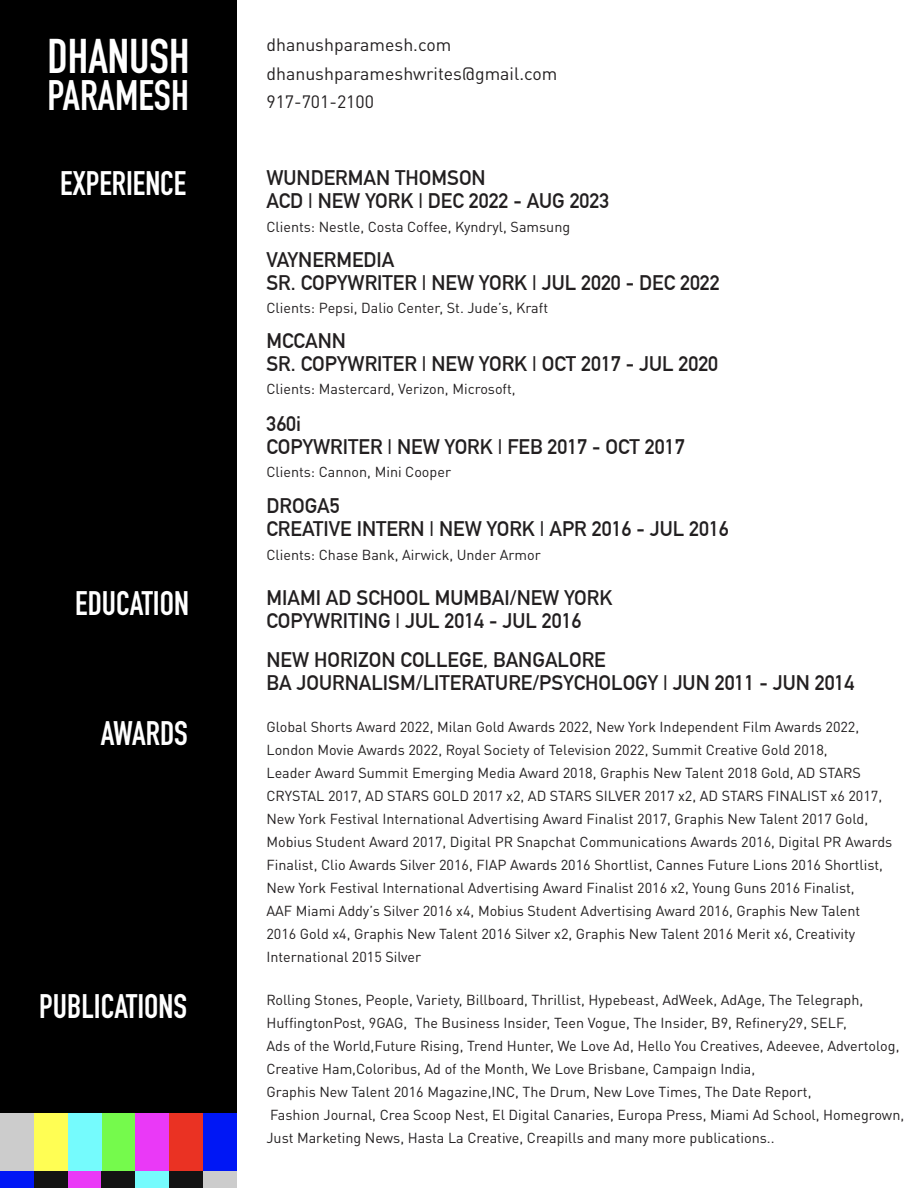
<style>
.page{position:relative;width:918px;height:1188px;background:#fff}
.page>*{position:absolute;margin:0;border:0;box-sizing:border-box;transform-origin:0 0}
.t1{font:700 48px "DIN Condensed";color:#fff}
.t2{font:700 42px "DIN Condensed";color:#fff}
.t3{font:700 33.6px "DIN Condensed";color:#fff}
.t4{font:700 20.7px/23.1px "DIN Alternate";color:#221f20}
.t5{font:17.7px/28.5px "DINOT";color:#221f20}
.t6{font:14.4px/23.1px "DINOT";color:#221f20}
</style>
<div class="page">
<div style="left:0;top:0;width:237px;height:1188px;background:#000"></div>
<div style="left:34px;top:1113px;width:34px;height:59px;background:#fffe54"></div>
<div style="left:68px;top:1113px;width:34px;height:59px;background:#75fbfd"></div>
<div style="left:102px;top:1113px;width:33px;height:59px;background:#75fa4c"></div>
<div style="left:135px;top:1113px;width:34px;height:59px;background:#ea39f7"></div>
<div style="left:169px;top:1113px;width:34px;height:59px;background:#ea3223"></div>
<div style="left:203px;top:1113px;width:34px;height:59px;background:#0017f5"></div>
<div style="left:0;top:1113px;width:34px;height:59px;background:#ccc"></div>
<div style="left:34px;top:1172px;width:34px;height:16px;background:#131313"></div>
<div style="left:68px;top:1172px;width:34px;height:16px;background:#ea39f7"></div>
<div style="left:102px;top:1172px;width:33px;height:16px;background:#131313"></div>
<div style="left:135px;top:1172px;width:34px;height:16px;background:#75fbfd"></div>
<div style="left:169px;top:1172px;width:34px;height:16px;background:#131313"></div>
<div style="left:203px;top:1172px;width:34px;height:16px;background:#ccc"></div>
<div style="left:0;top:1172px;width:34px;height:16px;background:#0017f5"></div>
<h1 class="t1" style="left:47px;top:24px;width:144px">DHANUSH</h1>
<h2 class="t2" style="left:47px;top:67px;width:143px">PARAMESH</h2>
<p class="t5" style="left:266px;top:29px;width:293px">dhanushparamesh.com dhanushparameshwrites@gmail.com<br>917-701-2100</p>
<h3 class="t3" style="left:60px;top:161px;width:128px">EXPERIENCE</h3>
<h3 class="t4" style="left:266px;top:165px;width:344px">WUNDERMAN THOMSON<br>ACD | NEW YORK | DEC 2022 - AUG 2023</h3>
<p class="t6" style="left:266px;top:214px;width:305px">Clients: Nestle, Costa Coffee, Kyndryl, Samsung</p>
<h3 class="t4" style="left:266px;top:247px;width:455px">VAYNERMEDIA<br>SR. COPYWRITER | NEW YORK | JUL 2020 - DEC 2022</h3>
<p class="t6" style="left:266px;top:295px;width:283px">Clients: Pepsi, Dalio Center, St. Jude’s, Kraft</p>
<h3 class="t4" style="left:266px;top:328px;width:453px">MCCANN<br>SR. COPYWRITER | NEW YORK | OCT 2017 - JUL 2020</h3>
<p class="t6" style="left:266px;top:376px;width:251px">Clients: Mastercard, Verizon, Microsoft,</p>
<h3 class="t4" style="left:266px;top:411px;width:420px">360i<br>COPYWRITER | NEW YORK | FEB 2017 - OCT 2017</h3>
<p class="t6" style="left:266px;top:459px;width:186px">Clients: Cannon, Mini Cooper</p>
<h3 class="t4" style="left:266px;top:493px;width:464px">DROGA5<br>CREATIVE INTERN | NEW YORK | APR 2016 - JUL 2016</h3>
<p class="t6" style="left:266px;top:542px;width:276px">Clients: Chase Bank, Airwick, Under Armor</p>
<h3 class="t3" style="left:75px;top:581px;width:115px">EDUCATION</h3>
<h3 class="t4" style="left:266px;top:585px;width:347px">MIAMI AD SCHOOL MUMBAI/NEW YORK<br>COPYWRITING | JUL 2014 - JUL 2016</h3>
<h3 class="t4" style="left:266px;top:647px;width:589px">NEW HORIZON COLLEGE, BANGALORE<br>BA JOURNALISM/LITERATURE/PSYCHOLOGY | JUN 2011 - JUN 2014</h3>
<h3 class="t3" style="left:101px;top:711px;width:89px">AWARDS</h3>
<p class="t6" style="left:266px;top:714px;width:627px">Global Shorts Award 2022, Milan Gold Awards 2022, New York Independent Film Awards 2022, London Movie Awards 2022, Royal Society of Television 2022, Summit Creative Gold 2018,<br>Leader Award Summit Emerging Media Award 2018, Graphis New Talent 2018 Gold, AD STARS CRYSTAL 2017, AD STARS GOLD 2017 x2, AD STARS SILVER 2017 x2, AD STARS FINALIST x6 2017, New York Festival International Advertising Award Finalist 2017, Graphis New Talent 2017 Gold, Mobius Student Award 2017, Digital PR Snapchat Communications Awards 2016, Digital PR Awards Finalist, Clio Awards Silver 2016, FIAP Awards 2016 Shortlist, Cannes Future Lions 2016 Shortlist, New York Festival International Advertising Award Finalist 2016 x2, Young Guns 2016 Finalist,<br>AAF Miami Addy’s Silver 2016 x4, Mobius Student Advertising Award 2016, Graphis New Talent 2016 Gold x4, Graphis New Talent 2016 Silver x2, Graphis New Talent 2016 Merit x6, Creativity International 2015 Silver</p>
<h3 class="t3" style="left:39px;top:984px;width:149px">PUBLICATIONS</h3>
<p class="t6" style="left:266px;top:987px;width:639px">Rolling Stones, People, Variety, Billboard, Thrillist, Hypebeast, AdWeek, AdAge, The Telegraph, HuffingtonPost, 9GAG, The Business Insider, Teen Vogue, The Insider, B9, Refinery29, SELF,<br>Ads of the World,Future Rising, Trend Hunter, We Love Ad, Hello You Creatives, Adeevee, Advertolog, Creative Ham,Coloribus, Ad of the Month, We Love Brisbane, Campaign India,<br>Graphis New Talent 2016 Magazine,INC, The Drum, New Love Times, The Date Report,<br>Fashion Journal, Crea Scoop Nest, El Digital Canaries, Europa Press, Miami Ad School, Homegrown, Just Marketing News, Hasta La Creative, Creapills and many more publications..</p>
</div>
